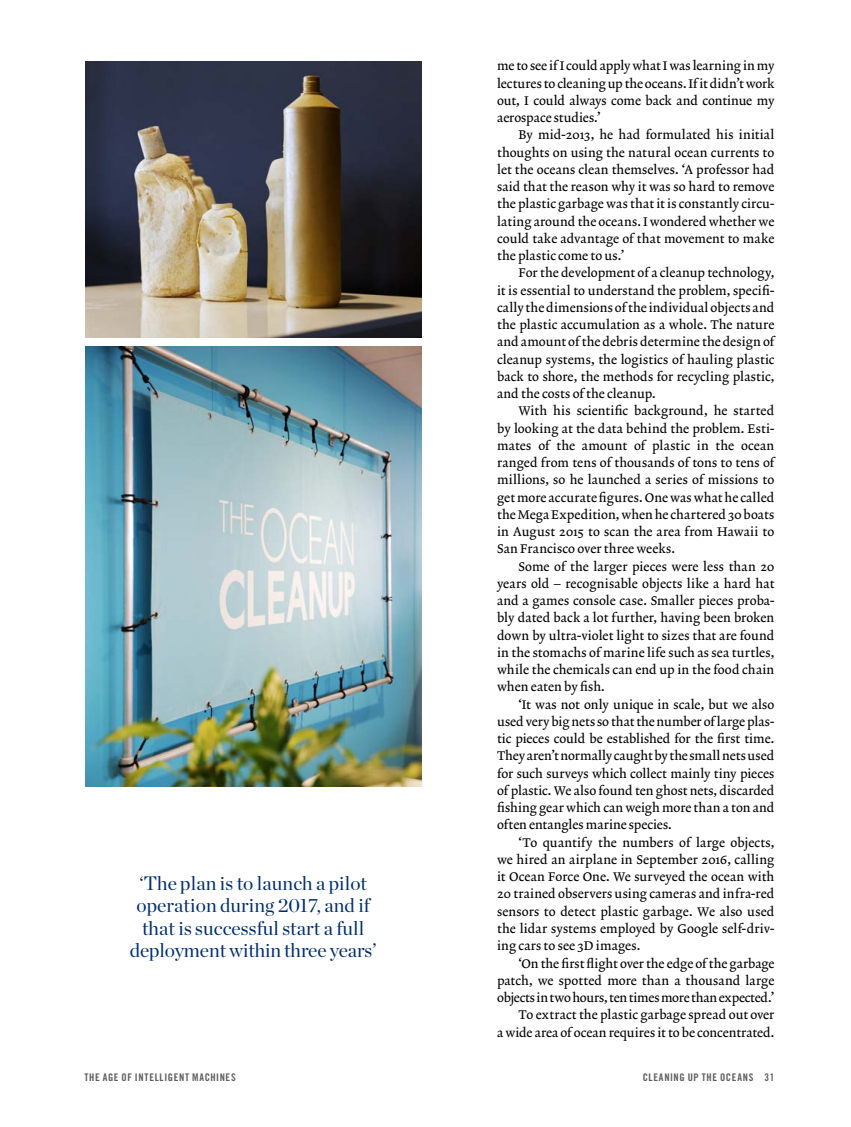
<style>
.page{position:relative;width:851px;height:1127px;background:#fff}
.page>*{position:absolute;margin:0;border:0;box-sizing:border-box;transform-origin:0 0}
.t1{font:19.5px/22.5px "Chronicle Display";letter-spacing:.005em;color:#002e6d;text-align:center}
.t2{font:12.75px/17.2px "Lexicon No 2 Roman A Txt";letter-spacing:.005em;color:#000;text-align:justify}
.t3{font:10.5px "Trade Gothic LT Std Bd Cn 20";letter-spacing:.06em;color:#5f5e5e}
</style>
<div class="page">
<img style="left:85px;top:62px;width:336px;height:276px">
<img style="left:85px;top:347px;width:336px;height:439px">
<h1 class="t1" style="left:130px;top:870px;width:248px">‘The plan is to launch a pilot operation during 2017, and if that is successful start a full deployment within three years’</h1>
<p class="t2" style="left:497px;top:58px;width:279px">me to see if I could apply what I was learning in my lectures to cleaning up the oceans. If it didn’t work out, I could always come back and continue my aerospace studies.’</p>
<p class="t2" style="left:497px;top:127px;width:279px;text-indent:21px">By mid-2013, he had formulated his initial thoughts on using the natural ocean currents to let the oceans clean themselves. ‘A professor had said that the reason why it was so hard to remove the plastic garbage was that it is constantly circu&shy;lating around the oceans. I wondered whether we could take advantage of that movement to make the plastic come to us.’</p>
<p class="t2" style="left:497px;top:265px;width:279px;text-indent:21px">For the development of a cleanup technology, it is essential to understand the problem, specifi&shy;cally the dimensions of the individual objects and the plastic accumulation as a whole. The nature and amount of the debris determine the design of cleanup systems, the logistics of hauling plastic back to shore, the methods for recycling plastic, and the costs of the cleanup.</p>
<p class="t2" style="left:497px;top:403px;width:279px;text-indent:21px">With his scientific background, he started by looking at the data behind the problem. Esti&shy;mates of the amount of plastic in the ocean ranged from tens of thousands of tons to tens of millions, so he launched a series of missions to get more accurate figures. One was what he called the Mega Expedition, when he chartered 30 boats in August 2015 to scan the area from Hawaii to San Francisco over three weeks.</p>
<p class="t2" style="left:497px;top:558px;width:279px;text-indent:21px">Some of the larger pieces were less than 20 years old – recognisable objects like a hard hat and a games console case. Smaller pieces proba&shy;bly dated back a lot further, having been broken down by ultra-violet light to sizes that are found in the stomachs of marine life such as sea turtles, while the chemicals can end up in the food chain when eaten by fish.</p>
<p class="t2" style="left:497px;top:696px;width:279px;text-indent:21px">‘It was not only unique in scale, but we also used very big nets so that the number of large plas&shy;tic pieces could be established for the first time.<br>They aren’t normally caught by the small nets used for such surveys which collect mainly tiny pieces of plastic. We also found ten ghost nets, discarded fishing gear which can weigh more than a ton and often entangles marine species.</p>
<p class="t2" style="left:497px;top:834px;width:279px;text-indent:21px">‘To quantify the numbers of large objects, we hired an airplane in September 2016, calling it Ocean Force One. We surveyed the ocean with 20 trained observers using cameras and infra-red sensors to detect plastic garbage. We also used the lidar systems employed by Google self-driv&shy;ing cars to see 3D images.</p>
<p class="t2" style="left:497px;top:955px;width:279px;text-align:right">‘On the first flight over the edge of the garbage patch, we spotted more than a thousand large objects in two hours, ten times more than expected.’ To extract the plastic garbage spread out over<br>a wide area of ocean requires it to be concentrated.</p>
<p class="t3" style="left:84px;top:1071px;width:153px">THE AGE OF INTELLIGENT MACHINES</p>
<p class="t3" style="left:642px;top:1071px;width:133px">CLEANING UP THE OCEANS 31</p>
</div>
